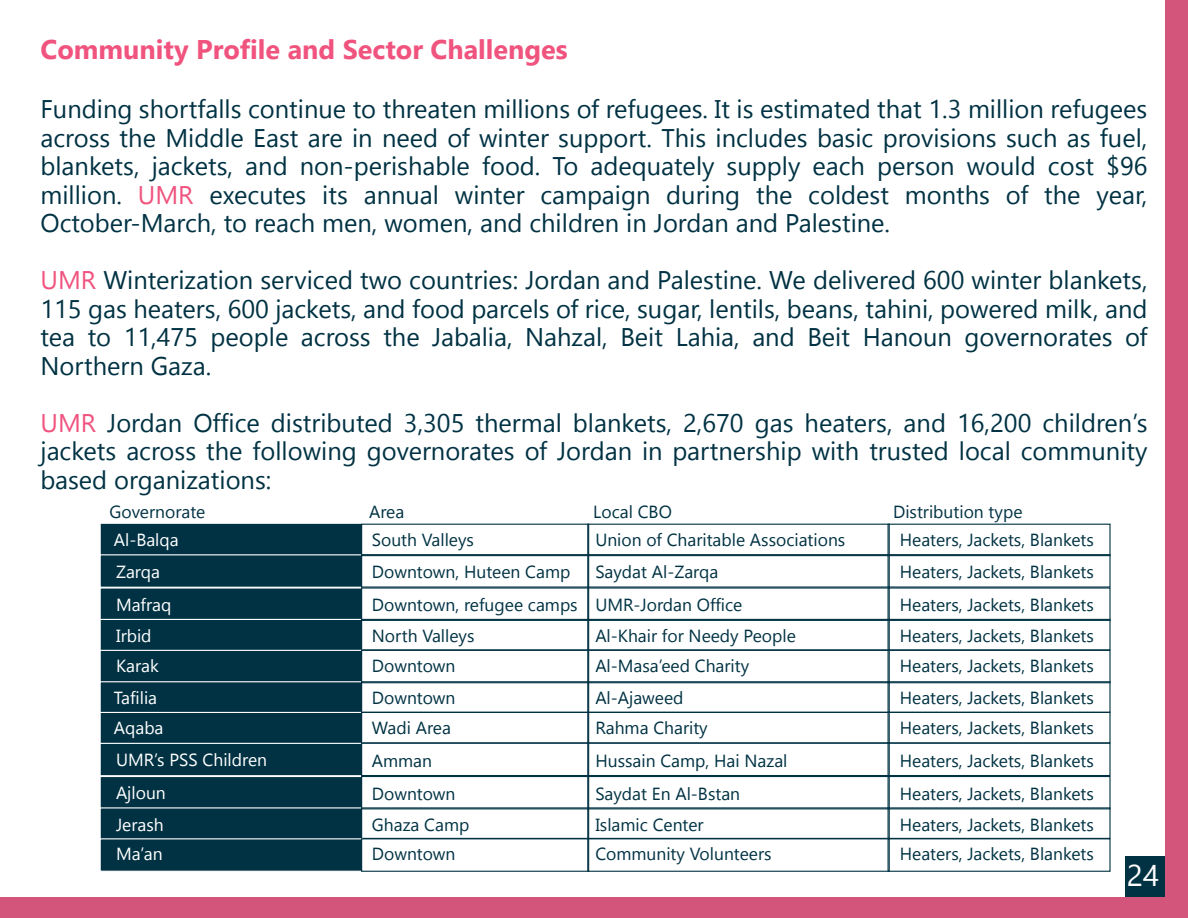
<style>
.page{position:relative;width:1188px;height:918px;background:#fff}
.page>*{position:absolute;margin:0;border:0;box-sizing:border-box;transform-origin:0 0}
.t1{font:30px "Gadugi";color:#fff}
.t2{font:700 27px "Gadugi";color:#f0537e}
.t3{font:25.5px/28.5px "Gadugi";color:#003243;text-align:justify}
.t4{font:17.55px/31.2px "Gadugi";color:#003243}
.t5{font:17.55px/33.2px "Gadugi";color:#fff}
.s1{color:#f0537e}
</style>
<div class="page">
<div style="left:1125px;top:856px;width:41px;height:41px;background:#003243"></div>
<div style="left:100px;top:523px;width:263px;height:33px;background:#003243;border:1px solid #fff"></div>
<div style="left:100px;top:554px;width:263px;height:34px;background:#003243"></div>
<div style="left:100px;top:587px;width:263px;height:34px;background:#003243;border:1px solid #fff"></div>
<div style="left:100px;top:619px;width:263px;height:33px;background:#003243;border:1px solid #fff"></div>
<div style="left:361px;top:554px;width:228px;height:34px;border:1px solid #003243"></div>
<div style="left:361px;top:587px;width:228px;height:34px;border:1px solid #003243"></div>
<div style="left:361px;top:619px;width:228px;height:31px;border:1px solid #003243"></div>
<div style="left:100px;top:650px;width:263px;height:33px;background:#003243;border:1px solid #fff"></div>
<div style="left:100px;top:681px;width:263px;height:34px;background:#003243;border:1px solid #fff"></div>
<div style="left:361px;top:650px;width:228px;height:33px;border:1px solid #003243"></div>
<div style="left:361px;top:681px;width:228px;height:32px;border:1px solid #003243"></div>
<div style="left:100px;top:712px;width:263px;height:33px;background:#003243;border:1px solid #fff"></div>
<div style="left:361px;top:712px;width:228px;height:31px;border:1px solid #003243"></div>
<div style="left:587px;top:554px;width:303px;height:34px;border:1px solid #003243"></div>
<div style="left:587px;top:587px;width:303px;height:34px;border:1px solid #003243"></div>
<div style="left:587px;top:619px;width:303px;height:31px;border:1px solid #003243"></div>
<div style="left:587px;top:650px;width:303px;height:33px;border:1px solid #003243"></div>
<div style="left:587px;top:681px;width:303px;height:32px;border:1px solid #003243"></div>
<div style="left:587px;top:712px;width:303px;height:31px;border:1px solid #003243"></div>
<div style="left:888px;top:554px;width:223px;height:34px;border:1px solid #003243"></div>
<div style="left:888px;top:587px;width:223px;height:34px;border:1px solid #003243"></div>
<div style="left:888px;top:619px;width:223px;height:31px;border:1px solid #003243"></div>
<div style="left:888px;top:650px;width:223px;height:33px;border:1px solid #003243"></div>
<div style="left:100px;top:743px;width:263px;height:33px;background:#003243;border:1px solid #fff"></div>
<div style="left:100px;top:776px;width:263px;height:33px;background:#003243;border:1px solid #fff"></div>
<div style="left:100px;top:807px;width:263px;height:34px;background:#003243"></div>
<div style="left:361px;top:743px;width:228px;height:33px;border:1px solid #003243"></div>
<div style="left:361px;top:776px;width:228px;height:33px;border:1px solid #003243"></div>
<div style="left:361px;top:807px;width:228px;height:32px;border:1px solid #003243"></div>
<div style="left:100px;top:838px;width:263px;height:34px;background:#003243;border:1px solid #fff"></div>
<div style="left:361px;top:838px;width:228px;height:34px;border:1px solid #003243"></div>
<div style="left:587px;top:743px;width:303px;height:33px;border:1px solid #003243"></div>
<div style="left:587px;top:776px;width:303px;height:33px;border:1px solid #003243"></div>
<div style="left:587px;top:807px;width:303px;height:32px;border:1px solid #003243"></div>
<div style="left:587px;top:838px;width:303px;height:34px;border:1px solid #003243"></div>
<div style="left:888px;top:743px;width:223px;height:33px;border:1px solid #003243"></div>
<div style="left:888px;top:776px;width:223px;height:33px;border:1px solid #003243"></div>
<div style="left:888px;top:807px;width:223px;height:32px;border:1px solid #003243"></div>
<div style="left:888px;top:838px;width:223px;height:34px;border:1px solid #003243"></div>
<div style="left:888px;top:681px;width:223px;height:32px;border:1px solid #003243"></div>
<div style="left:888px;top:712px;width:223px;height:31px;border:1px solid #003243"></div>
<div style="left:1166px;top:0;width:22px;height:918px;background:#d4557b"></div>
<div style="left:0;top:897px;width:1188px;height:21px;background:#d4557b"></div>
<p class="t2" style="left:40px;top:33px;width:529px">Community Profile and Sector Challenges</p>
<p class="t3" style="left:40px;top:95px;width:1109px">Funding shortfalls continue to threaten millions of refugees. It is estimated that 1.3 million refugees across the Middle East are in need of winter support. This includes basic provisions such as fuel, blankets, jackets, and non-perishable food. To adequately supply each person would cost $96 million. <span class="s1">UMR</span> executes its annual winter campaign during the coldest months of the year, October-March, to reach men, women, and children in Jordan and Palestine.</p>
<p class="t3" style="left:40px;top:266px;width:1109px"><span class="s1">UMR</span> Winterization serviced two countries: Jordan and Palestine. We delivered 600 winter blankets, 115 gas heaters, 600 jackets, and food parcels of rice, sugar, lentils, beans, tahini, powered milk, and tea to 11,475 people across the Jabalia, Nahzal, Beit Lahia, and Beit Hanoun governorates of Northern Gaza.</p>
<p class="t3" style="left:40px;top:408px;width:1109px"><span class="s1">UMR</span> Jordan Office distributed 3,305 thermal blankets, 2,670 gas heaters, and 16,200 children’s jackets across the following governorates of Jordan in partnership with trusted local community based organizations:</p>
<p class="t5" style="left:114px;top:523px;width:66px">Al-Balqa</p>
<p class="t4" style="left:372px;top:524px;width:104px">South Valleys</p>
<p class="t4" style="left:595px;top:524px;width:252px">Union of Charitable Associations</p>
<p class="t4" style="left:900px;top:524px;width:196px;text-align:justify">Heaters, Jackets, Blankets Heaters, Jackets, Blankets Heaters, Jackets, Blankets Heaters, Jackets, Blankets Heaters, Jackets, Blankets Heaters, Jackets, Blankets Heaters, Jackets, Blankets</p>
<p class="t4" style="left:900px;top:744px;width:196px;line-height:32.2px;text-align:justify">Heaters, Jackets, Blankets Heaters, Jackets, Blankets Heaters, Jackets, Blankets</p>
<p class="t4" style="left:900px;top:838px;width:196px">Heaters, Jackets, Blankets</p>
<p class="t4" style="left:109px;top:496px;width:97px">Governorate</p>
<p class="t4" style="left:369px;top:496px;width:37px">Area</p>
<p class="t4" style="left:593px;top:496px;width:80px">Local CBO</p>
<p class="t4" style="left:893px;top:496px;width:131px">Distribution type</p>
<p class="t4" style="left:595px;top:556px;width:202px">Saydat Al-Zarqa<br>UMR-Jordan Office<br>Al-Khair for Needy People<br>Al-Masa’eed Charity<br>Al-Ajaweed<br>Rahma Charity</p>
<p class="t4" style="left:595px;top:744px;width:194px;line-height:32.2px">Hussain Camp, Hai Nazal<br>Saydat En Al-Bstan<br>Islamic Center</p>
<p class="t4" style="left:595px;top:838px;width:178px">Community Volunteers</p>
<p class="t4" style="left:372px;top:556px;width:207px">Downtown, Huteen Camp<br>Downtown, refugee camps<br>North Valleys<br>Downtown<br>Downtown<br>Wadi Area</p>
<p class="t4" style="left:372px;top:744px;width:99px;line-height:32.2px">Amman<br>Downtown<br>Ghaza Camp</p>
<p class="t4" style="left:372px;top:838px;width:85px">Downtown</p>
<p class="t5" style="left:116px;top:555px;width:57px">Zarqa<br>Mafraq</p>
<p class="t5" style="left:116px;top:621px;width:44px;line-height:29.5px">Irbid<br>Karak</p>
<p class="t5" style="left:114px;top:681px;width:45px">Tafilia</p>
<p class="t5" style="left:114px;top:711px;width:51px">Aqaba</p>
<p class="t5" style="left:116px;top:743px;width:153px">UMR’s PSS Children<br>Ajloun</p>
<p class="t5" style="left:116px;top:810px;width:49px;line-height:29.5px">Jerash<br>Ma’an</p>
<p class="t1" style="left:1127px;top:858px;width:34px">24</p>
</div>
